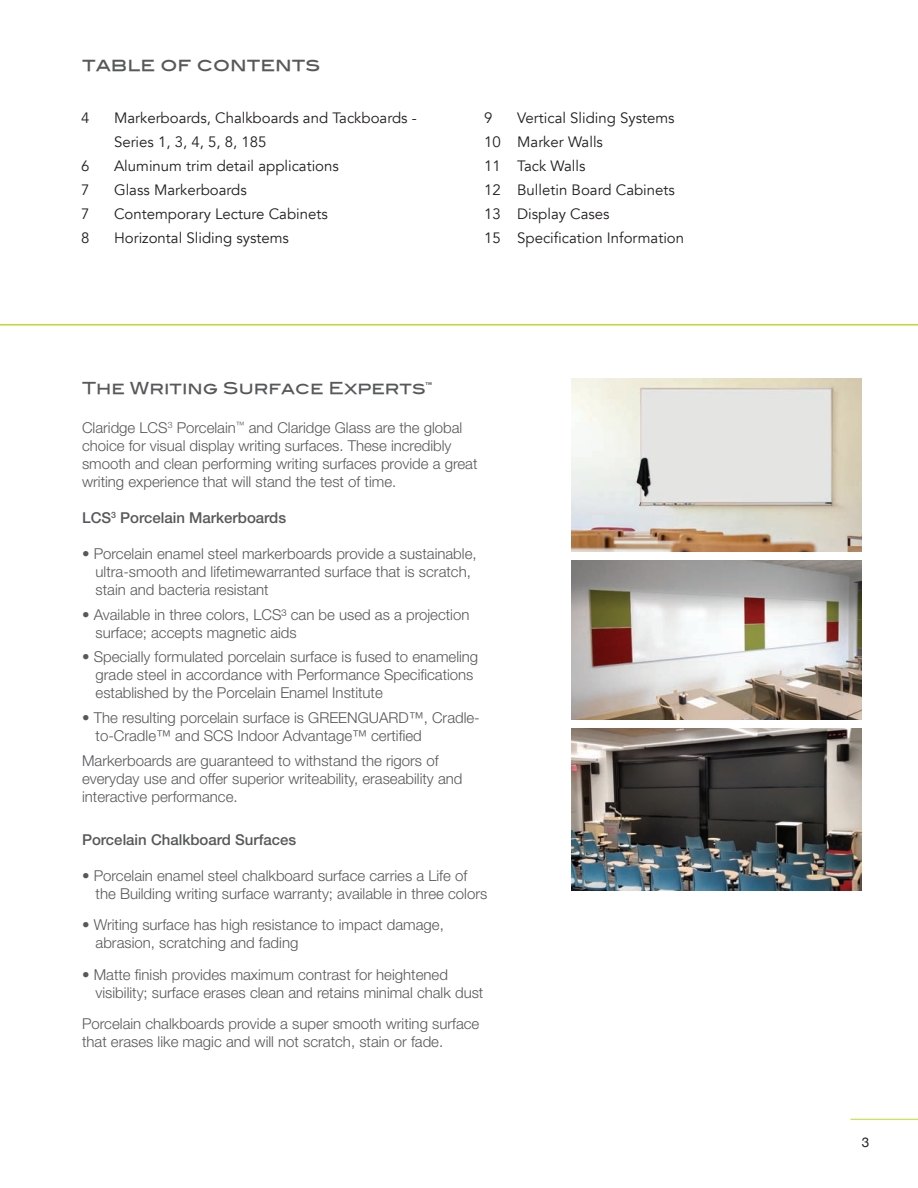
<style>
.page{position:relative;width:918px;height:1188px;background:#fff}
.page>*{position:absolute;margin:0;border:0;box-sizing:border-box;transform-origin:0 0}
.t1{font:18px "Blair Md ITCTT Medium";color:#57585a}
.t2{font:16.5px "Blair Md ITCTT Medium";color:#57585a}
.t3{font:300 15px/18px "Helvetica Neue";color:#57585a}
.t4{font:15px/24px "Avenir";color:#231f20}
.t5{font:500 15px "Helvetica Neue";color:#57585a}
.t6{font:13.5px "Helvetica Neue";color:#231f20}
</style>
<div class="page">
<hr style="left:851px;top:1119px;width:67px;height:1px;background:#c1d72f">
<hr style="left:0;top:324px;width:918px;height:2px;background:#c1d72f">
<img style="left:571px;top:561px;width:291px;height:159px">
<img style="left:571px;top:728px;width:291px;height:163px">
<img style="left:571px;top:378px;width:291px;height:174px">
<p class="t1" style="left:82px;top:50px;width:240px">table of contents</p>
<p class="t4" style="left:81px;top:106px;width:10px">4</p>
<p class="t4" style="left:114px;top:106px;width:304px">Markerboards, Chalkboards and Tackboards -<br>Series 1, 3, 4, 5, 8, 185</p>
<p class="t4" style="left:81px;top:154px;width:10px">6</p>
<p class="t4" style="left:114px;top:154px;width:226px">Aluminum trim detail applications</p>
<p class="t4" style="left:81px;top:178px;width:10px">7</p>
<p class="t4" style="left:114px;top:178px;width:134px">Glass Markerboards</p>
<p class="t4" style="left:81px;top:202px;width:10px">7</p>
<p class="t4" style="left:114px;top:202px;width:215px">Contemporary Lecture Cabinets</p>
<p class="t4" style="left:81px;top:226px;width:10px">8</p>
<p class="t4" style="left:114px;top:226px;width:176px">Horizontal Sliding systems</p>
<p class="t4" style="left:484px;top:106px;width:201px;text-indent:33px">Vertical Sliding Systems<br>10 Marker Walls<br>11 Tack Walls<br>12 Bulletin Board Cabinets<br>13 Display Cases<br>15 Specification Information</p>
<p class="t4" style="left:484px;top:106px;width:10px">9</p>
<p class="t2" style="left:82px;top:375px;width:352px">The Writing Surface Experts™</p>
<p class="t3" style="left:82px;top:418px;width:397px">Claridge LCS<sup>3</sup> Porcelain<sup>™</sup> and Claridge Glass are the global choice for visual display writing surfaces. These incredibly smooth and clean performing writing surfaces provide a great writing experience that will stand the test of time.</p>
<p class="t5" style="left:82px;top:509px;width:206px">LCS<sup>3</sup> Porcelain Markerboards</p>
<p class="t3" style="left:96px;top:544px;width:383px;text-indent:-14px">• Porcelain enamel steel markerboards provide a sustainable, ultra-smooth and lifetimewarranted surface that is scratch, stain and bacteria resistant</p>
<p class="t3" style="left:96px;top:605px;width:375px;text-indent:-14px">• Available in three colors, LCS³ can be used as a projection surface; accepts magnetic aids</p>
<p class="t3" style="left:96px;top:648px;width:384px;text-indent:-14px">• Specially formulated porcelain surface is fused to enameling grade steel in accordance with Performance Specifications established by the Porcelain Enamel Institute</p>
<p class="t3" style="left:96px;top:708px;width:386px;text-indent:-14px">• The resulting porcelain surface is GREENGUARD™, Cradle&shy;to-Cradle™ and SCS Indoor Advantage™ certified</p>
<p class="t3" style="left:82px;top:751px;width:382px">Markerboards are guaranteed to withstand the rigors of everyday use and offer superior writeability, eraseability and interactive performance.</p>
<p class="t5" style="left:82px;top:830px;width:216px">Porcelain Chalkboard Surfaces</p>
<p class="t3" style="left:96px;top:866px;width:393px;text-indent:-14px">• Porcelain enamel steel chalkboard surface carries a Life of the Building writing surface warranty; available in three colors</p>
<p class="t3" style="left:96px;top:915px;width:350px;text-indent:-14px">• Writing surface has high resistance to impact damage, abrasion, scratching and fading</p>
<p class="t3" style="left:96px;top:965px;width:389px;text-indent:-14px">• Matte finish provides maximum contrast for heightened visibility; surface erases clean and retains minimal chalk dust</p>
<p class="t3" style="left:82px;top:1014px;width:399px">Porcelain chalkboards provide a super smooth writing surface that erases like magic and will not scratch, stain or fade.</p>
<p class="t6" style="left:862px;top:1132px;width:9px">3</p>
</div>
